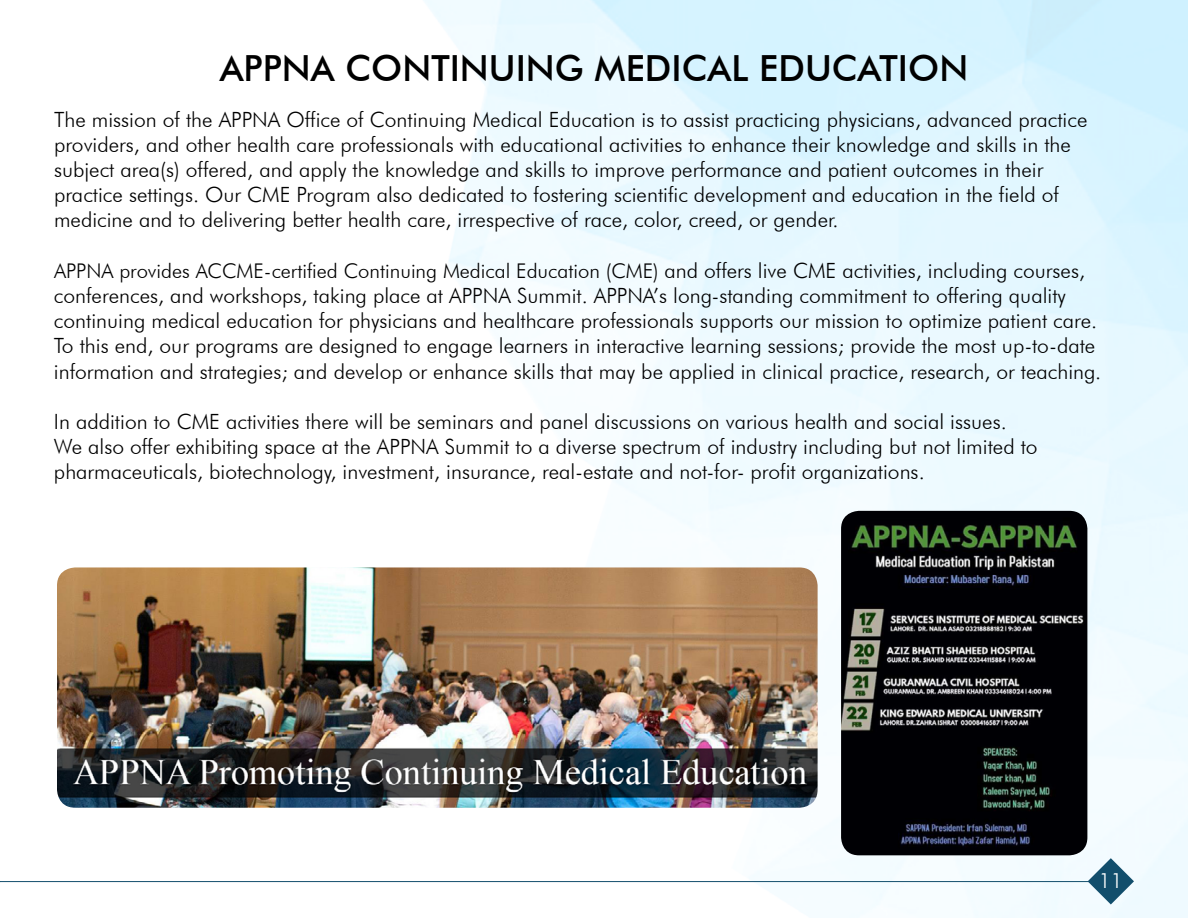
<style>
.page{position:relative;width:1188px;height:918px;background:#fff}
.page>*{position:absolute;margin:0;border:0;box-sizing:border-box;transform-origin:0 0}
.t1{font:500 36px "Futura BT";color:#000}
.t2{font:300 21px/25.2px "Futura BT";color:#000}
.t3{font:300 21px "Futura BT";color:#fff}
.t4{font:300 20.25px "Futura BT";color:#000}
.s1{font-size:21px}
</style>
<div class="page">
<hr style="left:0;top:881px;width:1104px;height:1px;background:#124e6c">
<svg style="left:1088px;top:858px;width:46px;height:47px"></svg>
<img style="left:57px;top:567px;width:761px;height:241px">
<img style="left:841px;top:511px;width:246px;height:344px">
<h1 class="t1" style="left:220px;top:47px;width:750px">APPNA CONTINUING MEDICAL EDUCATION</h1>
<p class="t2" style="left:54px;top:106px;width:1035px">The mission of the APPNA Office of Continuing Medical Education is to assist practicing physicians, advanced practice providers, and other health care professionals with educational activities to enhance their knowledge and skills in the subject area(s) offered, and apply the knowledge and skills to improve performance and patient outcomes in their practice settings. Our CME Program also dedicated to fostering scientific development and education in the field of medicine and to delivering better health care, irrespective of race, color, creed, or gender.</p>
<p class="t4" style="left:54px;top:258px;width:1033px">APPNA provides ACCME-certified Continuing Medical Education (CME) <span class="s1">and offers live CME activities, including courses,</span></p>
<p class="t2" style="left:54px;top:283px;width:1049px">conferences, and workshops, taking place at APPNA Summit. APPNA’s long-standing commitment to offering quality continuing medical education for physicians and healthcare professionals supports our mission to optimize patient care.<br>To this end, our programs are designed to engage learners in interactive learning sessions; provide the most up-to-date information and strategies; and develop or enhance skills that may be applied in clinical practice, research, or teaching.</p>
<p class="t2" style="left:54px;top:409px;width:985px">In addition to CME activities there will be seminars and panel discussions on various health and social issues.<br>We also offer exhibiting space at the APPNA Summit to a diverse spectrum of industry including but not limited to pharmaceuticals, biotechnology, investment, insurance, real-estate and not-for- profit organizations.</p>
<p class="t3" style="left:1099px;top:867px;width:26px">11</p>
</div>
